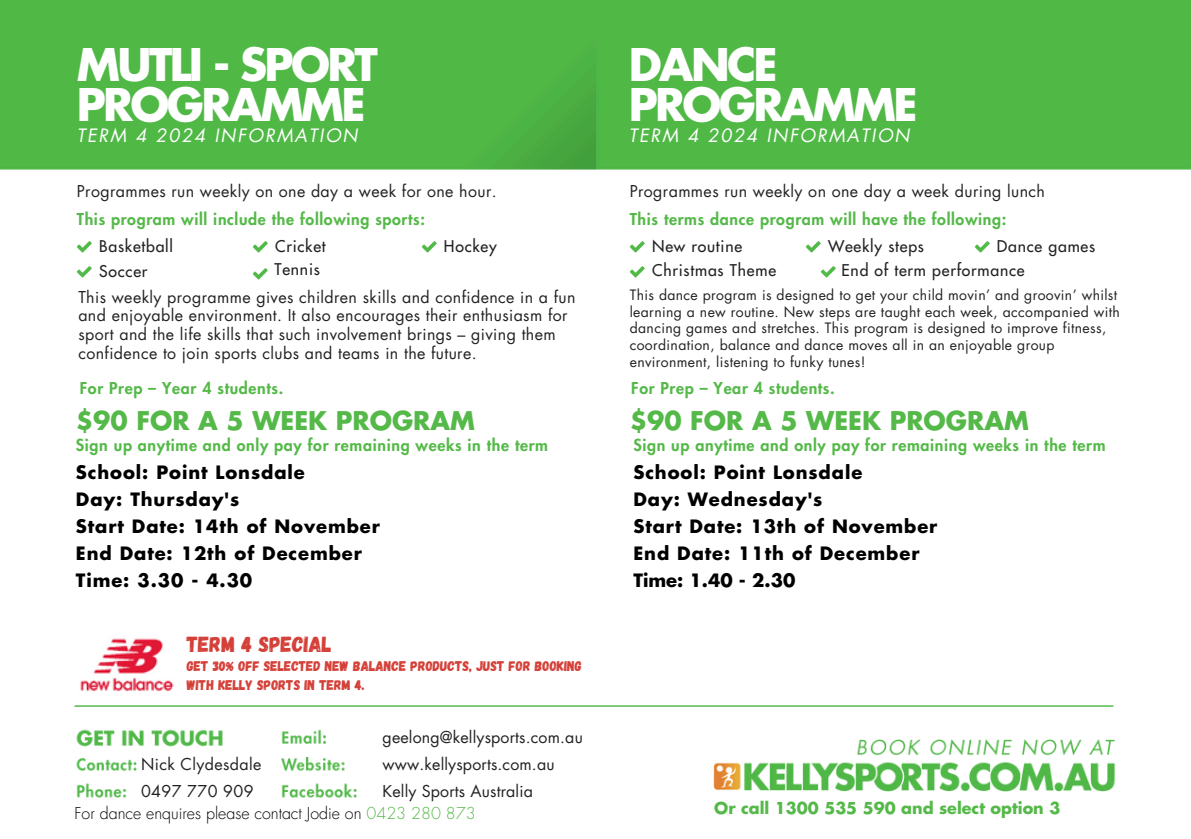
<style>
.page{position:relative;width:1191px;height:839px;background:#fff}
.page>*{position:absolute;margin:0;border:0;box-sizing:border-box;transform-origin:0 0}
.t1{font:700 44px/40.4px "Futura Std";letter-spacing:-.06em;color:#fff}
.t2{font:700 25.2px "Futura Std";color:#54b948}
.t3{font:21.8px "Gagalin";color:#d44038}
.t4{font:700 18px/27px "Futura Std";letter-spacing:.05em;color:#000}
.t5{font:italic 18px "Futura Std";letter-spacing:.1em;color:#fff}
.t6{font:16px/18.6px "Futura Std";letter-spacing:.025em;color:#222}
.t7{font:800 16px "Futura Std";letter-spacing:.04em;color:#54b948}
.t8{font:300 16px "Futura Std";color:#000}
.t9{font:700 16px "Futura Std";color:#54b948}
.t10{font:500 15.8px "Futura Std";letter-spacing:.05em;color:#222}
.t11{font:14px/16.8px "Futura Std";letter-spacing:.025em;color:#222}
.t12{font:14px/19.4px "Gagalin";color:#d44038}
.s1{color:#54b948}
</style>
<div class="page">
<img style="left:0;top:0;width:1191px;height:798px">
<img style="left:76px;top:237px;width:18px;height:18px">
<img style="left:76px;top:262px;width:18px;height:18px">
<img style="left:252px;top:237px;width:18px;height:18px">
<img style="left:421px;top:237px;width:18px;height:18px">
<img style="left:629px;top:237px;width:18px;height:18px">
<img style="left:629px;top:262px;width:18px;height:18px">
<img style="left:805px;top:237px;width:18px;height:18px">
<img style="left:819px;top:262px;width:18px;height:18px">
<img style="left:974px;top:237px;width:18px;height:18px">
<img style="left:252px;top:264px;width:18px;height:18px">
<img style="left:72px;top:631px;width:105px;height:65px">
<p class="t1" style="left:77px;top:46px;width:303px">MUTLI - SPORT<br>PROGRAMME</p>
<p class="t5" style="left:77px;top:127px;width:282px">TERM 4 2024 INFORMATION</p>
<p class="t1" style="left:629px;top:46px;width:290px">DANCE<br>PROGRAMME</p>
<h6 class="t5" style="left:629px;top:127px;width:282px">TERM 4 2024 INFORMATION</h6>
<h6 class="t6" style="left:77px;top:182px;width:421px">Programmes run weekly on one day a week for one hour.</h6>
<h6 class="t7" style="left:77px;top:212px;width:350px">This program will include the following sports:</h6>
<p class="t10" style="left:99px;top:239px;width:75px">Basketball</p>
<h6 class="t10" style="left:275px;top:239px;width:52px">Cricket</h6>
<h5 class="t10" style="left:444px;top:239px;width:54px">Hockey</h5>
<p class="t10" style="left:274px;top:262px;width:47px">Tennis</p>
<p class="t6" style="left:78px;top:288px;width:499px">This weekly programme gives children skills and confidence in a fun and enjoyable environment. It also encourages their enthusiasm for sport and the life skills that such involvement brings – giving them confidence to join sports clubs and teams in the future.</p>
<h2 class="t10" style="left:99px;top:264px;width:50px">Soccer</h2>
<p class="t6" style="left:630px;top:182px;width:417px">Programmes run weekly on one day a week during lunch</p>
<h6 class="t10" style="left:828px;top:239px;width:97px">Weekly steps</h6>
<p class="t10" style="left:842px;top:263px;width:185px">End of term performance</p>
<p class="t7" style="left:630px;top:212px;width:378px">This terms dance program will have the following:</p>
<h6 class="t10" style="left:652px;top:239px;width:92px">New routine</h6>
<h6 class="t10" style="left:997px;top:239px;width:100px">Dance games</h6>
<p class="t11" style="left:630px;top:287px;width:491px">This dance program is designed to get your child movin’ and groovin’ whilst learning a new routine. New steps are taught each week, accompanied with dancing games and stretches. This program is designed to improve fitness, coordination, balance and dance moves all in an enjoyable group environment, listening to funky tunes!</p>
<h6 class="t10" style="left:652px;top:263px;width:125px">Christmas Theme</h6>
<h6 class="t7" style="left:80px;top:381px;width:205px">For Prep – Year 4 students.</h6>
<h6 class="t7" style="left:631px;top:381px;width:205px">For Prep – Year 4 students.</h6>
<h6 class="t2" style="left:76px;top:409px;width:400px">$90 FOR A 5 WEEK PROGRAM</h6>
<p class="t4" style="left:76px;top:460px;width:306px">School: Point Lonsdale<br>Day: Thursday's<br>Start Date: 14th of November<br>End Date: 12th of December<br>Time: 3.30 - 4.30</p>
<p class="t2" style="left:630px;top:409px;width:400px">$90 FOR A 5 WEEK PROGRAM</p>
<h6 class="t7" style="left:76px;top:438px;width:474px">Sign up anytime and only pay for remaining weeks in the term</h6>
<h2 class="t7" style="left:633px;top:438px;width:474px">Sign up anytime and only pay for remaining weeks in the term</h2>
<h6 class="t4" style="left:633px;top:460px;width:306px">School: Point Lonsdale<br>Day: Wednesday's<br>Start Date: 13th of November<br>End Date: 11th of December<br>Time: 1.40 - 2.30</h6>
<p class="t3" style="left:187px;top:630px;width:146px">TERM 4 SPECIAL</p>
<p class="t12" style="left:187px;top:655px;width:397px">GET 30% OFF SELECTED NEW BALANCE PRODUCTS, JUST FOR BOOKING<br>WITH KELLY SPORTS IN TERM 4.</p>
<p class="t6" style="left:383px;top:728px;width:202px">geelong@kellysports.com.au</p>
<p class="t6" style="left:383px;top:755px;width:174px">www.kellysports.com.au</p>
<h6 class="t6" style="left:383px;top:782px;width:152px">Kelly Sports Australia</h6>
<p class="t6" style="left:141px;top:755px;width:122px">Nick Clydesdale</p>
<h3 class="t6" style="left:141px;top:782px;width:114px">0497 770 909</h3>
<h6 class="t8" style="left:74px;top:805px;width:403px">For dance enquires please contact Jodie on <span class="s1">0423 280 873</span></h6>
<p class="t9" style="left:714px;top:801px;width:348px">Or call 1300 535 590 and select option 3</p>
</div>
